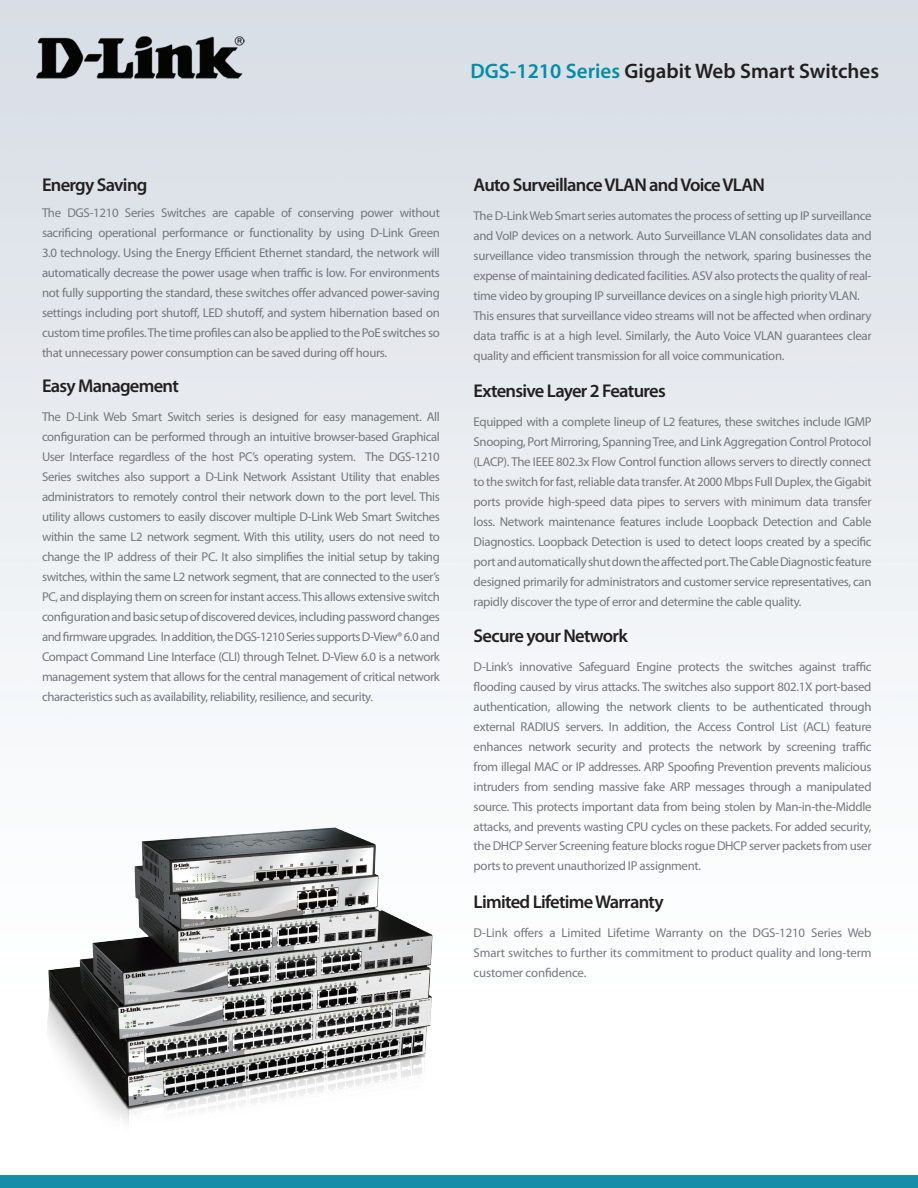
<style>
.page{position:relative;width:918px;height:1188px;background:#fff}
.page>*{position:absolute;margin:0;border:0;box-sizing:border-box;transform-origin:0 0}
.t1{font:600 21px "Myriad Pro";color:#231f20}
.t2{font:600 18.6px "Myriad Pro";letter-spacing:-.04em;color:#231f20}
.t3{font:12.9px/20px "Myriad Pro";letter-spacing:-.025em;color:#74787d;text-align:justify}
.s1{color:#008da8}
</style>
<div class="page">
<img style="left:0;top:0;width:918px;height:1188px">
<img style="left:25px;top:790px;width:424px;height:348px">
<h1 class="t1" style="left:470px;top:57px;width:410px"><span class="s1">DGS-1210 Series</span> Gigabit Web Smart Switches</h1>
<h2 class="t2" style="left:42px;top:173px;width:107px">Energy Saving</h2>
<p class="t3" style="left:42px;top:202px;width:399px">The DGS-1210 Series Switches are capable of conserving power without sacrificing operational performance or functionality by using D-Link Green 3.0 technology. Using the Energy Efficient Ethernet standard, the network will automatically decrease the power usage when traffic is low. For environments not fully supporting the standard, these switches offer advanced power-saving settings including port shutoff, LED shutoff, and system hibernation based on custom time profiles. The time profiles can also be applied to the PoE switches so that unnecessary power consumption can be saved during off hours.</p>
<h2 class="t2" style="left:42px;top:374px;width:138px">Easy Management</h2>
<p class="t3" style="left:42px;top:407px;width:399px">The D-Link Web Smart Switch series is designed for easy management. All configuration can be performed through an intuitive browser-based Graphical User Interface regardless of the host PC’s operating system. The DGS-1210<br>Series switches also support a D-Link Network Assistant Utility that enables administrators to remotely control their network down to the port level. This utility allows customers to easily discover multiple D-Link Web Smart Switches within the same L2 network segment. With this utility, users do not need to change the IP address of their PC. It also simplifies the initial setup by taking switches, within the same L2 network segment, that are connected to the user’s PC, and displaying them on screen for instant access. This allows extensive switch configuration and basic setup of discovered devices, including password changes and firmware upgrades. In addition, the DGS-1210 Series supports D-View® 6.0 and Compact Command Line Interface (CLI) through Telnet. D-View 6.0 is a network management system that allows for the central management of critical network characteristics such as availability, reliability, resilience, and security.</p>
<h2 class="t2" style="left:474px;top:173px;width:293px">Auto Surveillance VLAN and Voice VLAN</h2>
<p class="t3" style="left:474px;top:205px;width:399px;text-align:left">The D-Link Web Smart series automates the process of setting up IP surveillance and VoIP devices on a network. Auto Surveillance VLAN consolidates data and surveillance video transmission through the network, sparing businesses the expense of maintaining dedicated facilities. ASV also protects the quality of real&shy;time video by grouping IP surveillance devices on a single high priority VLAN.<br>This ensures that surveillance video streams will not be affected when ordinary data traffic is at a high level. Similarly, the Auto Voice VLAN guarantees clear quality and efficient transmission for all voice communication.</p>
<h2 class="t2" style="left:474px;top:379px;width:194px">Extensive Layer 2 Features</h2>
<p class="t3" style="left:474px;top:412px;width:399px">Equipped with a complete lineup of L2 features, these switches include IGMP Snooping, Port Mirroring, Spanning Tree, and Link Aggregation Control Protocol (LACP). The IEEE 802.3x Flow Control function allows servers to directly connect to the switch for fast, reliable data transfer. At 2000 Mbps Full Duplex, the Gigabit ports provide high-speed data pipes to servers with minimum data transfer loss. Network maintenance features include Loopback Detection and Cable Diagnostics. Loopback Detection is used to detect loops created by a specific port and automatically shut down the affected port. The Cable Diagnostic feature designed primarily for administrators and customer service representatives, can rapidly discover the type of error and determine the cable quality.</p>
<h2 class="t2" style="left:474px;top:624px;width:156px">Secure your Network</h2>
<p class="t3" style="left:474px;top:656px;width:399px">D-Link’s innovative Safeguard Engine protects the switches against traffic flooding caused by virus attacks. The switches also support 802.1X port-based authentication, allowing the network clients to be authenticated through external RADIUS servers. In addition, the Access Control List (ACL) feature enhances network security and protects the network by screening traffic from illegal MAC or IP addresses. ARP Spoofing Prevention prevents malicious intruders from sending massive fake ARP messages through a manipulated source. This protects important data from being stolen by Man-in-the-Middle attacks, and prevents wasting CPU cycles on these packets. For added security, the DHCP Server Screening feature blocks rogue DHCP server packets from user ports to prevent unauthorized IP assignment.</p>
<h2 class="t2" style="left:474px;top:890px;width:191px">Limited Lifetime Warranty</h2>
<p class="t3" style="left:474px;top:923px;width:399px">D-Link offers a Limited Lifetime Warranty on the DGS-1210 Series Web Smart switches to further its commitment to product quality and long-term customer confidence.</p>
</div>
